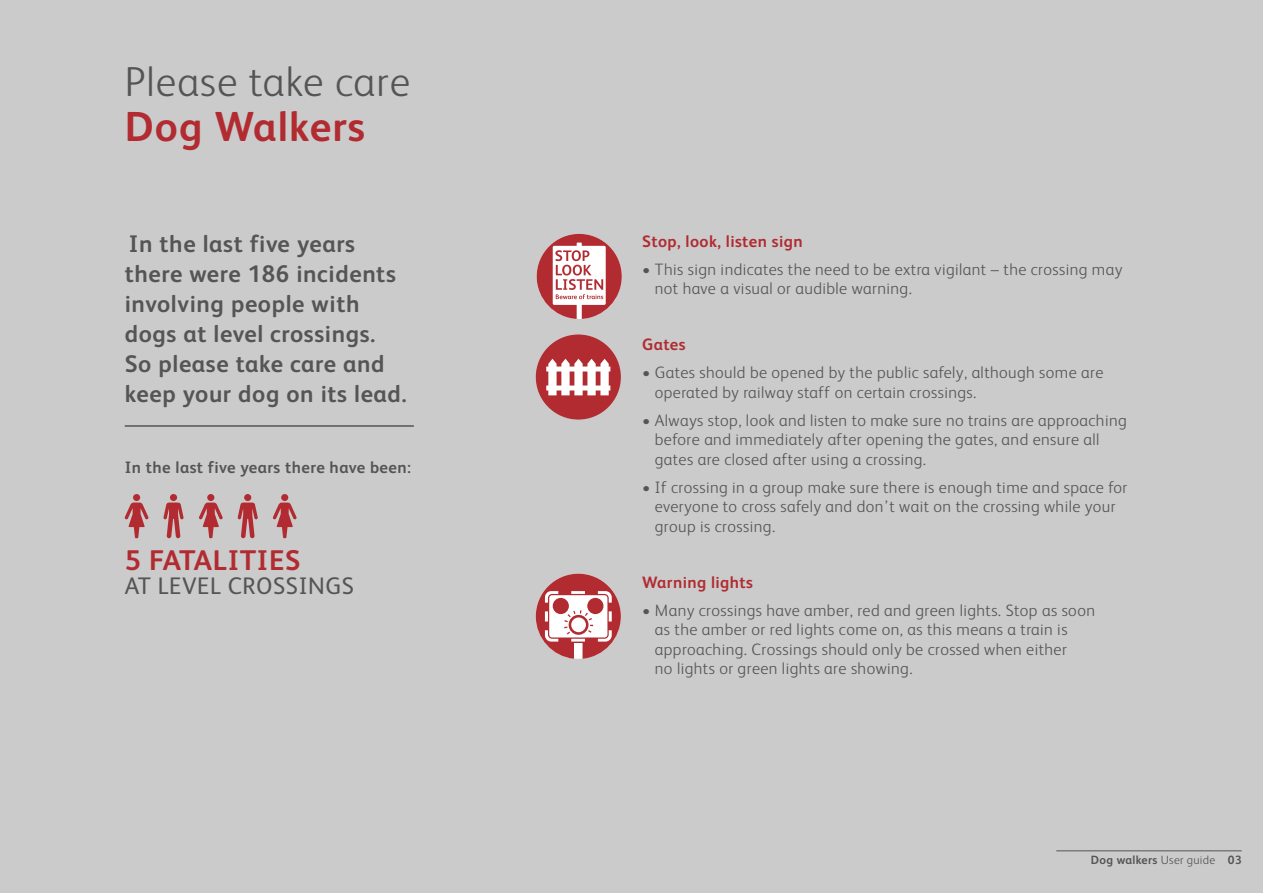
<style>
.page{position:relative;width:1263px;height:893px;background:#cbcbcb}
.page>*{position:absolute;margin:0;border:0;box-sizing:border-box;transform-origin:0 0}
.t1{font:300 42px "FS Albert";letter-spacing:.025em;color:#555}
.t2{font:700 42px "FS Albert";letter-spacing:.025em;color:#b12b31}
.t3{font:700 28.5px "FS Albert";letter-spacing:.025em;color:#b12b31}
.t4{font:700 24px/30px "FS Albert";letter-spacing:.025em;color:#555}
.t5{font:24px "FS Albert";letter-spacing:.025em;color:#555}
.t6{font:300 16.5px/19.5px "FS Albert";letter-spacing:.025em;color:#555}
.t7{font:700 16.5px "FS Albert";letter-spacing:.025em;color:#b12b31}
.t8{font:700 16.5px "FS Albert";letter-spacing:.025em;color:#555}
.t9{font:700 12px "FS Albert";letter-spacing:.025em;color:#555}
.s1{font-weight:300}
</style>
<div class="page">
<svg style="left:238px;top:494px;width:20px;height:44px"></svg>
<svg style="left:199px;top:494px;width:24px;height:44px"></svg>
<svg style="left:163px;top:494px;width:21px;height:44px"></svg>
<svg style="left:124px;top:494px;width:25px;height:44px"></svg>
<svg style="left:273px;top:494px;width:24px;height:44px"></svg>
<hr style="left:1056px;top:850px;width:186px;height:1px;background:#555">
<hr style="left:125px;top:425px;width:289px;height:2px;background:#555">
<svg style="left:537px;top:234px;width:85px;height:85px"></svg>
<div style="left:536px;top:334px;width:85px;height:86px;background:#b12b31;border-radius:50%"></div>
<svg style="left:546px;top:359px;width:64px;height:36px"></svg>
<svg style="left:536px;top:574px;width:85px;height:85px"></svg>
<h1 class="t1" style="left:125px;top:54px;width:287px">Please take care</h1>
<h1 class="t2" style="left:125px;top:98px;width:242px">Dog Walkers</h1>
<h3 class="t4" style="left:125px;top:228px;width:284px">In the last five years there were 186 incidents involving people with dogs at level crossings.<br>So please take care and keep your dog on its lead.</h3>
<p class="t8" style="left:125px;top:456px;width:288px">In the last five years there have been:</p>
<h2 class="t3" style="left:125px;top:541px;width:177px">5 FATALITIES</h2>
<h3 class="t5" style="left:125px;top:570px;width:231px">AT LEVEL CROSSINGS</h3>
<p class="t7" style="left:642px;top:230px;width:162px">Stop, look, listen sign</p>
<p class="t6" style="left:655px;top:258px;width:469px;text-indent:-13px">• This sign indicates the need to be extra vigilant – the crossing may not have a visual or audible warning.</p>
<p class="t7" style="left:642px;top:333px;width:45px">Gates</p>
<p class="t6" style="left:655px;top:362px;width:450px;text-indent:-13px">• Gates should be opened by the public safely, although some are operated by railway staff on certain crossings.</p>
<p class="t6" style="left:655px;top:409px;width:473px;text-indent:-13px">• Always stop, look and listen to make sure no trains are approaching before and immediately after opening the gates, and ensure all gates are closed after using a crossing.</p>
<p class="t6" style="left:655px;top:476px;width:474px;text-indent:-13px">• If crossing in a group make sure there is enough time and space for everyone to cross safely and don’t wait on the crossing while your group is crossing.</p>
<p class="t7" style="left:642px;top:571px;width:112px">Warning lights</p>
<p class="t6" style="left:655px;top:599px;width:442px;text-indent:-13px">• Many crossings have amber, red and green lights. Stop as soon as the amber or red lights come on, as this means a train is approaching. Crossings should only be crossed when either<br>no lights or green lights are showing.</p>
<p class="t9" style="left:1091px;top:852px;width:152px">Dog walkers <span class="s1">User guide</span> 03</p>
</div>
